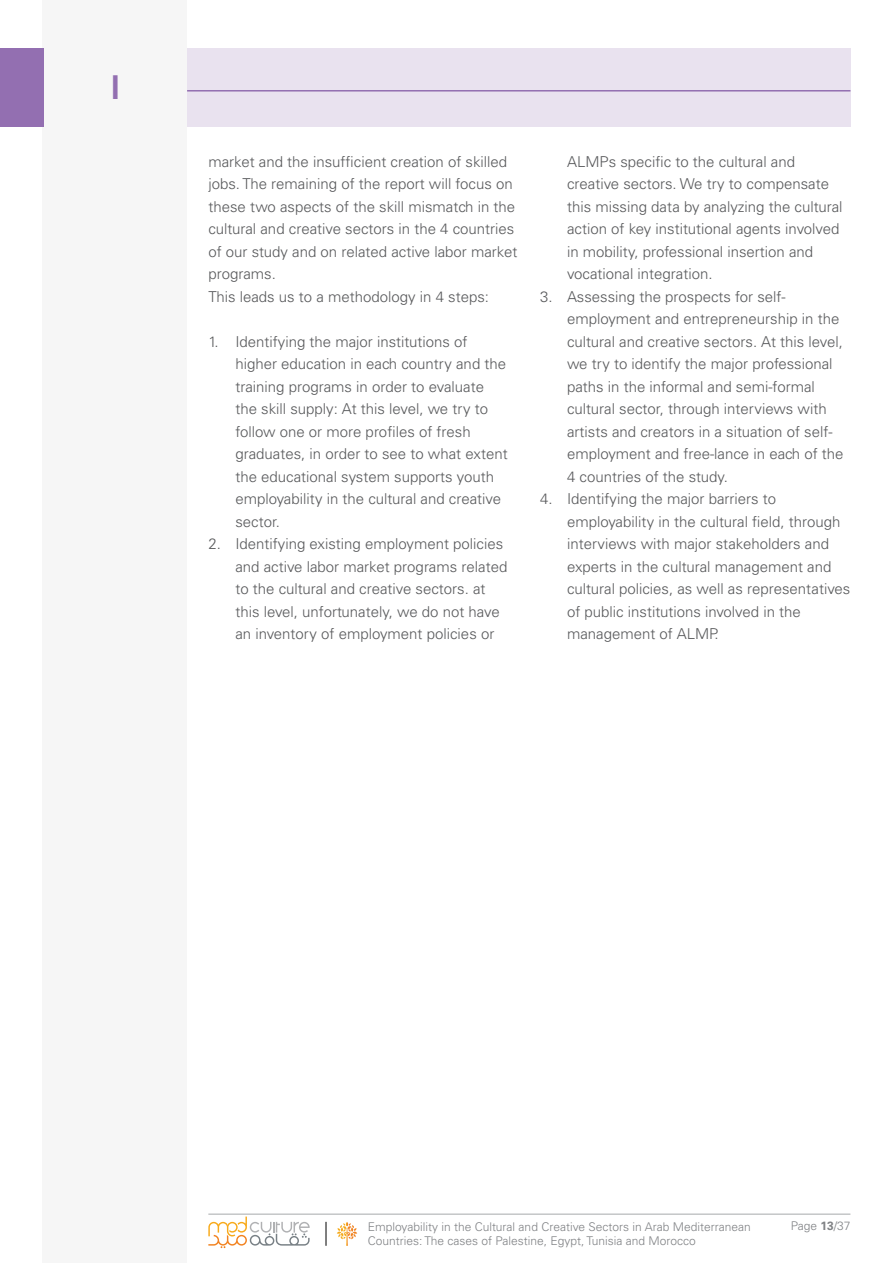
<style>
.page{position:relative;width:893px;height:1263px;background:#fff}
.page>*{position:absolute;margin:0;border:0;box-sizing:border-box;transform-origin:0 0}
.t1{font:700 33px "Century Gothic";color:#936fb1}
.t2{font:300 15px/22.5px "Univers";color:#58595b}
.t3{font:300 12px/14.4px "Univers";color:#808285}
.s1{font-family:"Univers CE";font-weight:700}
</style>
<div class="page">
<div style="left:43px;top:0;width:144px;height:1263px;background:#f6f6f6"></div>
<hr style="left:208px;top:1214px;width:642px;height:1px;background:#a7a9ac">
<svg style="left:208px;top:1216px;width:102px;height:32px"></svg>
<svg style="left:337px;top:1222px;width:20px;height:24px"></svg>
<svg style="left:326px;top:1222px;width:1px;height:24px"></svg>
<div style="left:0;top:49px;width:44px;height:78px;background:#936fb1"></div>
<div style="left:187px;top:49px;width:663px;height:78px;background:#e9e2ef"></div>
<h1 class="t1" style="left:111px;top:66px;width:11px">I</h1>
<p class="t2" style="left:208px;top:150px;width:311px">market and the insufficient creation of skilled jobs. The remaining of the report will focus on these two aspects of the skill mismatch in the cultural and creative sectors in the 4 countries of our study and on related active labor market programs.<br>This leads us to a methodology in 4 steps:</p>
<p class="t2" style="left:235px;top:330px;width:274px;text-indent:-27px">1. Identifying the major institutions of higher education in each country and the training programs in order to evaluate the skill supply: At this level, we try to follow one or more profiles of fresh graduates, in order to see to what extent the educational system supports youth employability in the cultural and creative sector.</p>
<p class="t2" style="left:235px;top:532px;width:273px;text-indent:-27px">2. Identifying existing employment policies and active labor market programs related to the cultural and creative sectors. at this level, unfortunately, we do not have an inventory of employment policies or</p>
<p class="t2" style="left:567px;top:150px;width:277px">ALMPs specific to the cultural and creative sectors. We try to compensate this missing data by analyzing the cultural action of key institutional agents involved in mobility, professional insertion and vocational integration.</p>
<p class="t2" style="left:567px;top:285px;width:278px;text-indent:-27px">3. Assessing the prospects for self&shy;employment and entrepreneurship in the cultural and creative sectors. At this level, we try to identify the major professional paths in the informal and semi-formal cultural sector, through interviews with artists and creators in a situation of self&shy;employment and free-lance in each of the 4 countries of the study.</p>
<p class="t2" style="left:567px;top:487px;width:285px;text-indent:-27px">4. Identifying the major barriers to employability in the cultural field, through interviews with major stakeholders and experts in the cultural management and cultural policies, as well as representatives of public institutions involved in the management of ALMP.</p>
<p class="t3" style="left:368px;top:1219px;width:384px">Employability in the Cultural and Creative Sectors in Arab Mediterranean<br>Countries: The cases of Palestine, Egypt, Tunisia and Morocco</p>
<p class="t3" style="left:791px;top:1218px;width:61px">Page <span class="s1">13</span>/37</p>
</div>
